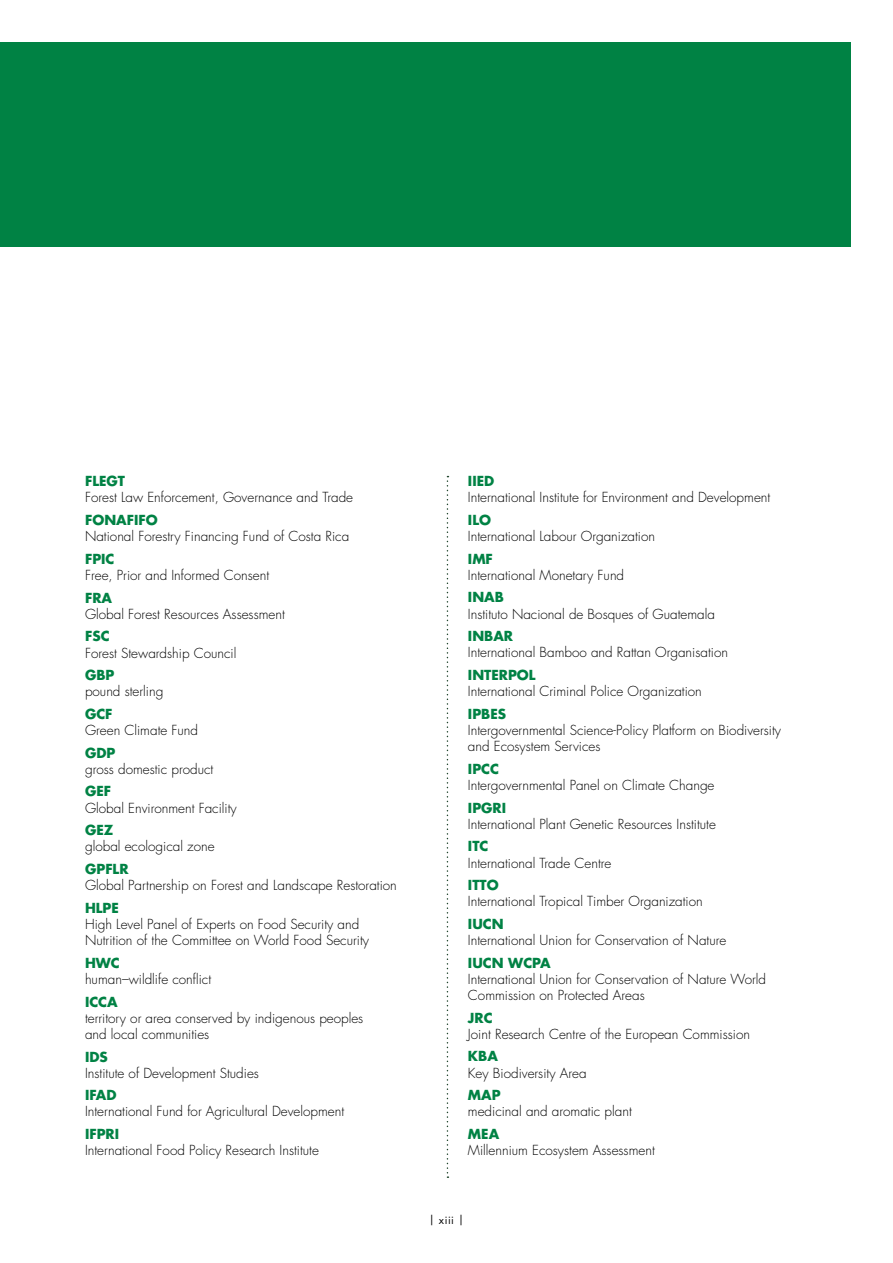
<style>
.page{position:relative;width:893px;height:1263px;background:#fff}
.page>*{position:absolute;margin:0;border:0;box-sizing:border-box;transform-origin:0 0}
.t1{font:300 13.5px/16.2px "Futura Std";color:#000}
.t2{font:700 13.5px "Futura Std";color:#008244}
.t3{font:10.5px "Futura Std";color:#000}
</style>
<div class="page">
<div style="left:0;top:43px;width:850px;height:204px;background:#008244"></div>
<svg style="left:447px;top:476px;width:1px;height:702px"></svg>
<p class="t2" style="left:85px;top:472px;width:41px">FLEGT</p>
<p class="t1" style="left:85px;top:490px;width:270px">Forest Law Enforcement, Governance and Trade</p>
<p class="t2" style="left:85px;top:511px;width:74px">FONAFIFO</p>
<p class="t1" style="left:85px;top:529px;width:266px">National Forestry Financing Fund of Costa Rica</p>
<p class="t2" style="left:85px;top:550px;width:31px">FPIC</p>
<p class="t1" style="left:85px;top:567px;width:186px">Free, Prior and Informed Consent</p>
<p class="t2" style="left:85px;top:588px;width:29px">FRA</p>
<p class="t1" style="left:85px;top:606px;width:201px">Global Forest Resources Assessment</p>
<p class="t2" style="left:85px;top:627px;width:26px">FSC</p>
<p class="t1" style="left:85px;top:645px;width:153px">Forest Stewardship Council</p>
<p class="t2" style="left:85px;top:666px;width:31px">GBP</p>
<p class="t1" style="left:85px;top:684px;width:80px">pound sterling</p>
<p class="t2" style="left:85px;top:705px;width:29px">GCF</p>
<p class="t1" style="left:85px;top:722px;width:115px">Green Climate Fund</p>
<p class="t2" style="left:85px;top:744px;width:32px">GDP</p>
<p class="t1" style="left:85px;top:761px;width:130px">gross domestic product</p>
<p class="t2" style="left:85px;top:782px;width:28px">GEF</p>
<p class="t1" style="left:85px;top:800px;width:153px">Global Environment Facility</p>
<p class="t2" style="left:85px;top:821px;width:30px">GEZ</p>
<p class="t1" style="left:85px;top:839px;width:131px">global ecological zone</p>
<p class="t2" style="left:85px;top:860px;width:45px">GPFLR</p>
<p class="t1" style="left:85px;top:877px;width:313px">Global Partnership on Forest and Landscape Restoration</p>
<p class="t2" style="left:85px;top:899px;width:35px">HLPE</p>
<p class="t1" style="left:85px;top:916px;width:286px">High Level Panel of Experts on Food Security and<br>Nutrition of the Committee on World Food Security</p>
<p class="t2" style="left:85px;top:954px;width:36px">HWC</p>
<p class="t1" style="left:85px;top:971px;width:128px">human–wildlife conflict</p>
<p class="t2" style="left:85px;top:992px;width:34px">ICCA</p>
<p class="t1" style="left:85px;top:1010px;width:280px">territory or area conserved by indigenous peoples and local communities</p>
<p class="t2" style="left:85px;top:1047px;width:24px">IDS</p>
<p class="t1" style="left:85px;top:1065px;width:175px">Institute of Development Studies</p>
<p class="t2" style="left:85px;top:1086px;width:33px">IFAD</p>
<p class="t1" style="left:85px;top:1104px;width:261px">International Fund for Agricultural Development</p>
<p class="t2" style="left:85px;top:1125px;width:36px">IFPRI</p>
<p class="t1" style="left:85px;top:1143px;width:235px">International Food Policy Research Institute</p>
<p class="t2" style="left:468px;top:472px;width:28px">IIED</p>
<p class="t1" style="left:468px;top:490px;width:304px">International Institute for Environment and Development</p>
<p class="t2" style="left:468px;top:511px;width:25px">ILO</p>
<p class="t1" style="left:468px;top:528px;width:189px">International Labour Organization</p>
<p class="t2" style="left:468px;top:550px;width:26px">IMF</p>
<p class="t1" style="left:468px;top:567px;width:158px">International Monetary Fund</p>
<p class="t2" style="left:468px;top:588px;width:37px">INAB</p>
<p class="t1" style="left:468px;top:606px;width:248px">Instituto Nacional de Bosques of Guatemala</p>
<p class="t2" style="left:468px;top:627px;width:47px">INBAR</p>
<p class="t1" style="left:468px;top:645px;width:262px">International Bamboo and Rattan Organisation</p>
<p class="t2" style="left:468px;top:666px;width:69px">INTERPOL</p>
<p class="t1" style="left:468px;top:684px;width:235px">International Criminal Police Organization</p>
<p class="t2" style="left:468px;top:705px;width:40px">IPBES</p>
<p class="t1" style="left:468px;top:722px;width:315px">Intergovernmental Science-Policy Platform on Biodiversity and Ecosystem Services</p>
<p class="t2" style="left:468px;top:760px;width:33px">IPCC</p>
<p class="t1" style="left:468px;top:777px;width:248px">Intergovernmental Panel on Climate Change</p>
<p class="t2" style="left:468px;top:798px;width:40px">IPGRI</p>
<p class="t1" style="left:468px;top:816px;width:249px">International Plant Genetic Resources Institute</p>
<p class="t2" style="left:468px;top:837px;width:22px">ITC</p>
<p class="t1" style="left:468px;top:855px;width:145px">International Trade Centre</p>
<p class="t2" style="left:468px;top:876px;width:32px">ITTO</p>
<p class="t1" style="left:468px;top:894px;width:236px">International Tropical Timber Organization</p>
<p class="t2" style="left:468px;top:915px;width:37px">IUCN</p>
<p class="t1" style="left:468px;top:932px;width:260px">International Union for Conservation of Nature</p>
<p class="t2" style="left:468px;top:953px;width:84px">IUCN WCPA</p>
<p class="t1" style="left:468px;top:971px;width:300px">International Union for Conservation of Nature World<br>Commission on Protected Areas</p>
<p class="t2" style="left:468px;top:1008px;width:26px">JRC</p>
<p class="t1" style="left:468px;top:1026px;width:284px">Joint Research Centre of the European Commission</p>
<p class="t2" style="left:468px;top:1047px;width:31px">KBA</p>
<p class="t1" style="left:468px;top:1065px;width:120px">Key Biodiversity Area</p>
<p class="t2" style="left:468px;top:1086px;width:34px">MAP</p>
<p class="t1" style="left:468px;top:1104px;width:165px">medicinal and aromatic plant</p>
<p class="t2" style="left:468px;top:1125px;width:33px">MEA</p>
<p class="t1" style="left:468px;top:1142px;width:188px">Millennium Ecosystem Assessment</p>
<p class="t3" style="left:429px;top:1214px;width:37px">| xiii |</p>
</div>
